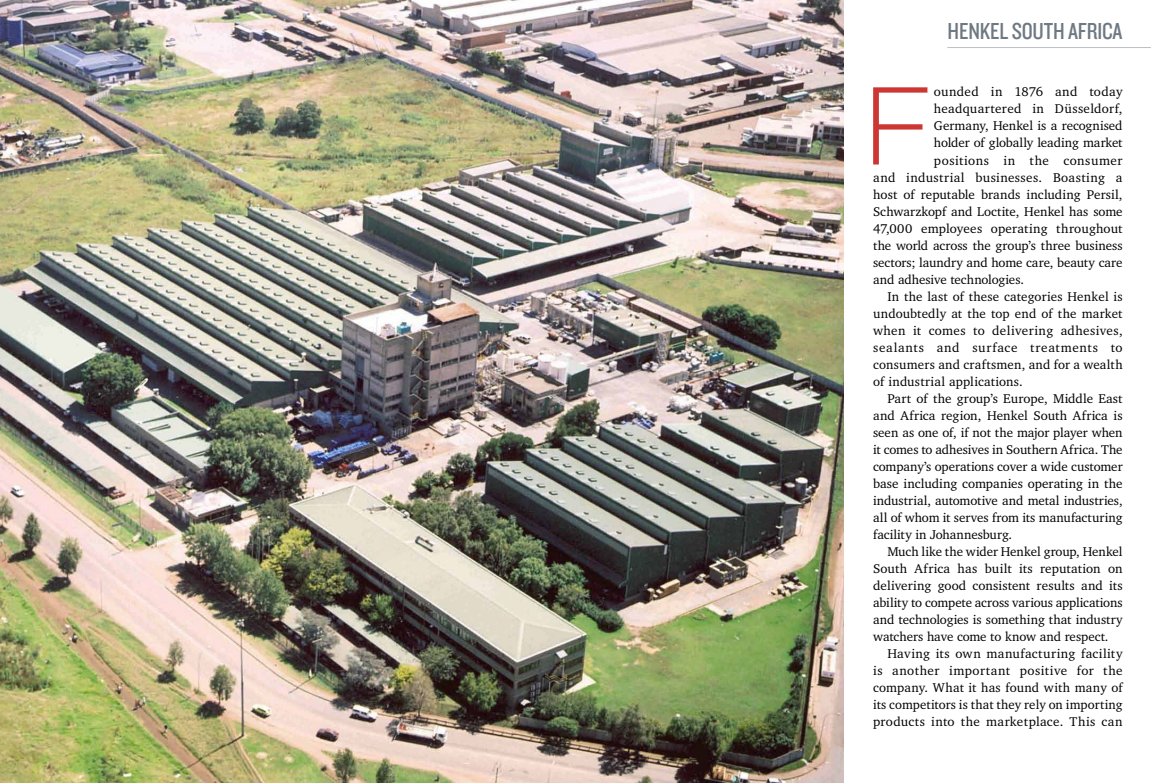
<style>
.page{position:relative;width:1151px;height:783px;background:#fff}
.page>*{position:absolute;margin:0;border:0;box-sizing:border-box;transform-origin:0 0}
.t1{font:300 110.1px "Gotham HTF";color:#cc3633}
.t2{font:24px "Knockout HTF29 Junior Liteweight";letter-spacing:-.01em;color:#6f7983}
.t3{font:13px "Charter IT Cby BT";letter-spacing:.005em;color:#000}
.t4{font:13px "Charter IT Cby BT";letter-spacing:.025em;color:#000}
.t5{font:13px "Charter IT Cby BT";letter-spacing:.035em;color:#000}
.t6{font:13px "Charter IT Cby BT";letter-spacing:.03em;color:#000}
.t7{font:13px "Charter IT Cby BT";letter-spacing:.05em;color:#000}
.t8{font:13px "Charter IT Cby BT";letter-spacing:.04em;color:#000}
</style>
<div class="page">
<img style="left:0;top:0;width:843px;height:782px">
<hr style="left:947px;top:47px;width:204px;height:1px;background:#bbc0c4">
<h2 class="t2" style="left:948px;top:18px;width:176px">HENKEL SOUTH AFRICA</h2>
<h1 class="t1" style="left:862px;top:66px;width:74px">F</h1>
<p class="t3" style="left:934px;top:84px;width:190px">ounded in 1876 and today</p>
<p class="t4" style="left:934px;top:101px;width:190px">headquartered in Düsseldorf,</p>
<p class="t3" style="left:934px;top:118px;width:190px">Germany, Henkel is a recognised</p>
<p class="t3" style="left:934px;top:135px;width:190px">holder of globally leading market</p>
<p class="t8" style="left:934px;top:152px;width:190px">positions in the consumer</p>
<p class="t6" style="left:873px;top:169px;width:251px">and industrial businesses. Boasting a</p>
<p class="t3" style="left:873px;top:186px;width:251px">host of reputable brands including Persil,</p>
<p class="t3" style="left:873px;top:203px;width:251px">Schwarzkopf and Loctite, Henkel has some</p>
<p class="t3" style="left:873px;top:220px;width:251px">47,000 employees operating throughout</p>
<p class="t3" style="left:873px;top:237px;width:251px">the world across the group’s three business</p>
<p class="t3" style="left:873px;top:254px;width:251px">sectors; laundry and home care, beauty care</p>
<p class="t3" style="left:873px;top:271px;width:152px">and adhesive technologies.</p>
<p class="t3" style="left:887px;top:288px;width:237px">In the last of these categories Henkel is</p>
<p class="t3" style="left:873px;top:305px;width:251px">undoubtedly at the top end of the market</p>
<p class="t4" style="left:873px;top:322px;width:251px">when it comes to delivering adhesives,</p>
<p class="t7" style="left:873px;top:339px;width:251px">sealants and surface treatments to</p>
<p class="t3" style="left:873px;top:356px;width:251px">consumers and craftsmen, and for a wealth</p>
<p class="t3" style="left:873px;top:373px;width:151px">of industrial applications.</p>
<p class="t3" style="left:887px;top:390px;width:237px">Part of the group’s Europe, Middle East</p>
<p class="t3" style="left:873px;top:407px;width:251px">and Africa region, Henkel South Africa is</p>
<p class="t3" style="left:873px;top:424px;width:251px">seen as one of, if not the major player when</p>
<p class="t3" style="left:873px;top:441px;width:251px">it comes to adhesives in Southern Africa. The</p>
<p class="t3" style="left:873px;top:458px;width:251px">company’s operations cover a wide customer</p>
<p class="t3" style="left:873px;top:475px;width:251px">base including companies operating in the</p>
<p class="t3" style="left:873px;top:492px;width:251px">industrial, automotive and metal industries,</p>
<p class="t3" style="left:873px;top:509px;width:251px">all of whom it serves from its manufacturing</p>
<p class="t3" style="left:873px;top:526px;width:140px">facility in Johannesburg.</p>
<p class="t3" style="left:887px;top:543px;width:237px">Much like the wider Henkel group, Henkel</p>
<p class="t3" style="left:873px;top:560px;width:251px">South Africa has built its reputation on</p>
<p class="t3" style="left:873px;top:577px;width:251px">delivering good consistent results and its</p>
<p class="t3" style="left:873px;top:594px;width:251px">ability to compete across various applications</p>
<p class="t3" style="left:873px;top:611px;width:251px">and technologies is something that industry</p>
<p class="t3" style="left:873px;top:628px;width:237px">watchers have come to know and respect.</p>
<p class="t5" style="left:887px;top:645px;width:237px">Having its own manufacturing facility</p>
<p class="t5" style="left:873px;top:662px;width:251px">is another important positive for the</p>
<p class="t3" style="left:873px;top:679px;width:251px">company. What it has found with many of</p>
<p class="t3" style="left:873px;top:696px;width:251px">its competitors is that they rely on importing</p>
<p class="t4" style="left:873px;top:713px;width:251px">products into the marketplace. This can</p>
</div>
